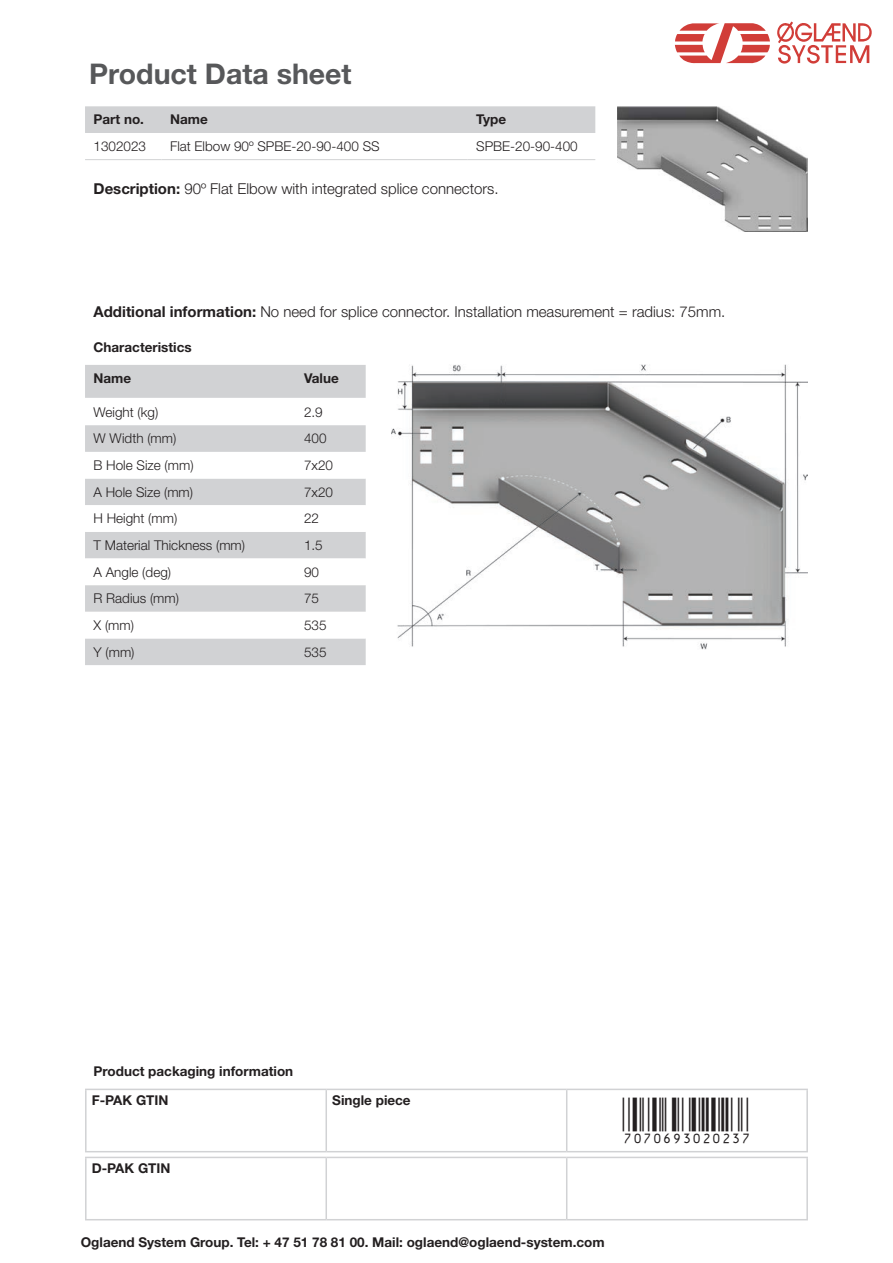
<style>
.page{position:relative;width:893px;height:1263px;background:#fff}
.page>*{position:absolute;margin:0;border:0;box-sizing:border-box;transform-origin:0 0}
.Artikel{font:45px "Viisas EAN Matala";color:#231f20}
.Artikel-2{font:700 28.5px "Helvetica Neue LT Std";color:#57585a}
.Artikel-3{font:300 15px "Helvetica Neue LT Std";color:#231f20}
.Artikel-4{font:300 13.5px "Helvetica Neue LT Std";color:#231f20}
.Artikel-5{font:700 13.5px/29.1px "Helvetica Neue LT Std";color:#231f20}
.s1{font-weight:700}
</style>
<div class="page">
<svg style="left:675px;top:23px;width:95px;height:40px"></svg>
<svg style="left:777px;top:21px;width:95px;height:43px"></svg>
<div style="left:85px;top:106px;width:510px;height:27px;background:#d1d2d4"></div>
<hr style="left:85px;top:159px;width:77px;height:1px;background:#d1d2d4">
<hr style="left:162px;top:159px;width:306px;height:1px;background:#d1d2d4">
<hr style="left:468px;top:159px;width:127px;height:1px;background:#d1d2d4">
<img style="left:617px;top:107px;width:191px;height:124px">
<img style="left:391px;top:365px;width:416px;height:285px">
<div style="left:85px;top:365px;width:281px;height:33px;background:#d1d2d4"></div>
<div style="left:85px;top:425px;width:281px;height:240px;background:#d1d2d4"></div>
<svg style="left:85px;top:452px;width:281px;height:186px"></svg>
<hr style="left:85px;top:1089px;width:241px;height:1px;background:#d1d2d4">
<hr style="left:85px;top:1090px;width:2px;height:61px;background:#d1d2d4">
<hr style="left:326px;top:1089px;width:241px;height:1px;background:#d1d2d4">
<hr style="left:325px;top:1090px;width:2px;height:61px;background:#d1d2d4">
<hr style="left:567px;top:1089px;width:241px;height:1px;background:#d1d2d4">
<hr style="left:566px;top:1090px;width:1px;height:61px;background:#d1d2d4">
<hr style="left:806px;top:1090px;width:2px;height:61px;background:#d1d2d4">
<hr style="left:85px;top:1151px;width:241px;height:1px;background:#d1d2d4">
<hr style="left:326px;top:1151px;width:241px;height:1px;background:#d1d2d4">
<hr style="left:567px;top:1151px;width:241px;height:1px;background:#d1d2d4">
<hr style="left:85px;top:1157px;width:241px;height:1px;background:#d1d2d4">
<hr style="left:85px;top:1158px;width:2px;height:61px;background:#d1d2d4">
<hr style="left:326px;top:1157px;width:241px;height:1px;background:#d1d2d4">
<hr style="left:325px;top:1158px;width:2px;height:61px;background:#d1d2d4">
<hr style="left:567px;top:1157px;width:241px;height:1px;background:#d1d2d4">
<hr style="left:566px;top:1158px;width:1px;height:61px;background:#d1d2d4">
<hr style="left:806px;top:1158px;width:2px;height:61px;background:#d1d2d4">
<hr style="left:85px;top:1219px;width:241px;height:1px;background:#d1d2d4">
<hr style="left:326px;top:1219px;width:241px;height:1px;background:#d1d2d4">
<hr style="left:567px;top:1219px;width:241px;height:1px;background:#d1d2d4">
<p class="Artikel-2" style="left:89px;top:56px;width:264px">Product Data sheet</p>
<p class="Artikel-5" style="left:94px;top:105px;width:52px">Part no.</p>
<p class="Artikel-5" style="left:170px;top:105px;width:39px">Name</p>
<p class="Artikel-5" style="left:476px;top:105px;width:32px">Type</p>
<p class="Artikel-4" style="left:94px;top:138px;width:54px">1302023</p>
<p class="Artikel-4" style="left:170px;top:138px;width:211px">Flat Elbow 90º SPBE-20-90-400 SS</p>
<p class="Artikel-4" style="left:476px;top:138px;width:103px">SPBE-20-90-400</p>
<p class="Artikel-3" style="left:94px;top:179px;width:407px"><span class="s1">Description:</span> 90º Flat Elbow with integrated splice connectors.</p>
<p class="Artikel-3" style="left:94px;top:302px;width:633px"><span class="s1">Additional information:</span> No need for splice connector. Installation measurement = radius: 75mm.</p>
<p class="Artikel-5" style="left:94px;top:332px;width:100px">Characteristics</p>
<p class="Artikel-5" style="left:94px;top:363px;width:39px">Name</p>
<p class="Artikel-5" style="left:304px;top:363px;width:36px">Value</p>
<p class="Artikel-4" style="left:94px;top:404px;width:66px">Weight (kg)</p>
<p class="Artikel-4" style="left:304px;top:404px;width:20px">2.9</p>
<p class="Artikel-4" style="left:94px;top:430px;width:84px">W Width (mm)</p>
<p class="Artikel-4" style="left:304px;top:430px;width:24px">400</p>
<p class="Artikel-4" style="left:94px;top:457px;width:102px">B Hole Size (mm)</p>
<p class="Artikel-4" style="left:304px;top:457px;width:31px">7x20</p>
<p class="Artikel-4" style="left:94px;top:484px;width:101px">A Hole Size (mm)</p>
<p class="Artikel-4" style="left:304px;top:484px;width:31px">7x20</p>
<p class="Artikel-4" style="left:94px;top:510px;width:85px">H Height (mm)</p>
<p class="Artikel-4" style="left:304px;top:510px;width:17px">22</p>
<p class="Artikel-4" style="left:94px;top:537px;width:153px">T Material Thickness (mm)</p>
<p class="Artikel-4" style="left:304px;top:537px;width:20px">1.5</p>
<p class="Artikel-4" style="left:94px;top:564px;width:79px">A Angle (deg)</p>
<p class="Artikel-4" style="left:304px;top:564px;width:17px">90</p>
<p class="Artikel-4" style="left:94px;top:590px;width:87px">R Radius (mm)</p>
<p class="Artikel-4" style="left:304px;top:590px;width:17px">75</p>
<p class="Artikel-4" style="left:94px;top:617px;width:42px">X (mm)</p>
<p class="Artikel-4" style="left:304px;top:617px;width:24px">535</p>
<p class="Artikel-4" style="left:94px;top:643px;width:42px">Y (mm)</p>
<p class="Artikel-4" style="left:304px;top:643px;width:24px">535</p>
<p class="Artikel-5" style="left:92px;top:1056px;width:203px">Product packaging information<br>F-PAK GTIN</p>
<p class="Artikel-5" style="left:92px;top:1153px;width:80px">D-PAK GTIN</p>
<p class="Artikel-5" style="left:332px;top:1085px;width:80px">Single piece</p>
<p class="Artikel" style="left:623px;top:1097px;width:130px">7070693020237</p>
<p class="Artikel-5" style="left:81px;top:1227px;width:525px">Oglaend System Group. Tel: + 47 51 78 81 00. Mail: oglaend@oglaend-system.com</p>
</div>
